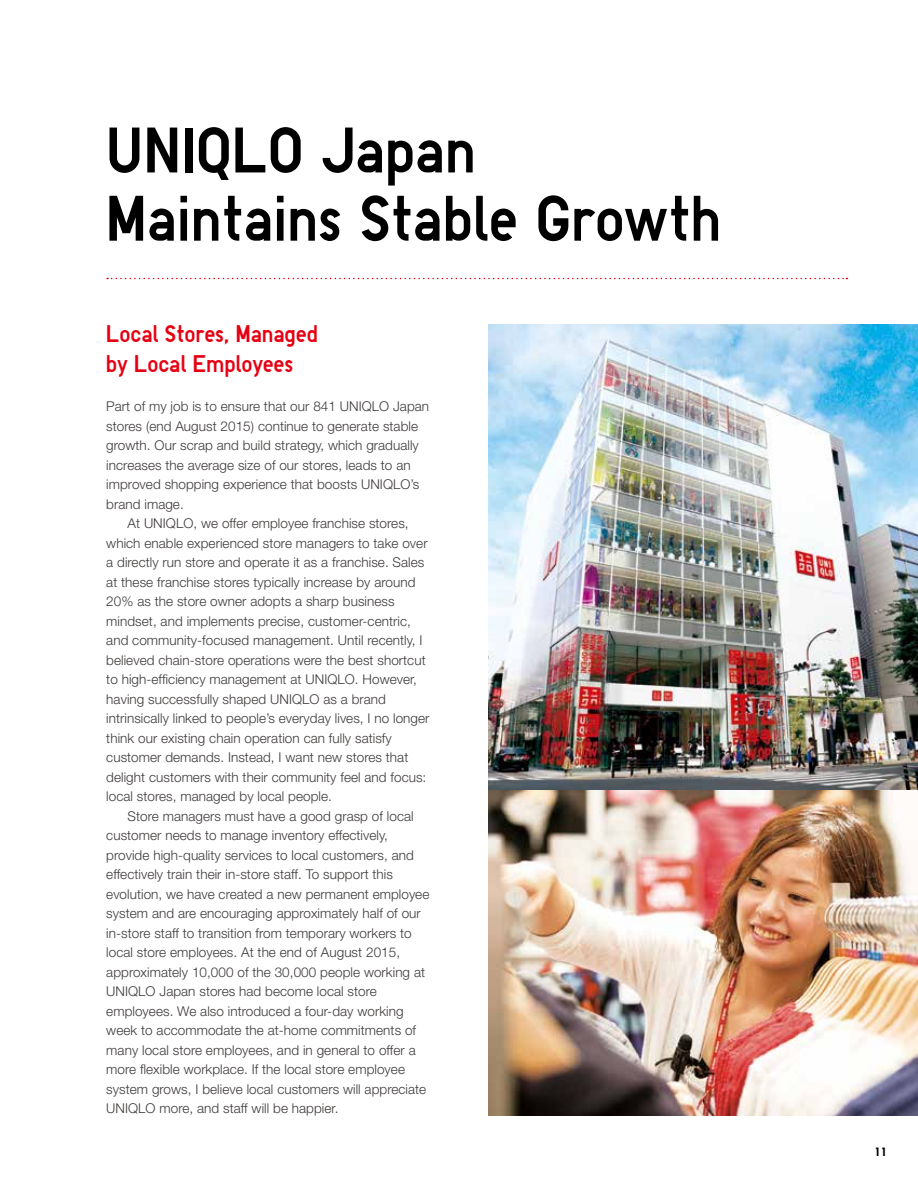
<style>
.page{position:relative;width:918px;height:1188px;background:#fff}
.page>*{position:absolute;margin:0;border:0;box-sizing:border-box;transform-origin:0 0}
.t1{font:64.5px/68.2px "TT Uniqlo";letter-spacing:.02em;color:#000}
.t2{font:24px/30px "TT Uniqlo";letter-spacing:.02em;color:#e60012}
.t3{font:300 13.5px "Helvetica Neue";letter-spacing:.005em;color:#3e3a39}
.t4{font:700 12px "TT Uniqlo";color:#000}
</style>
<div class="page">
<svg style="left:107px;top:278px;width:740px;height:1px"></svg>
<img style="left:489px;top:324px;width:429px;height:792px">
<h1 class="t1" style="left:106px;top:115px;width:616px">UNIQLO Japan<br>Maintains Stable Growth</h1>
<h2 class="t2" style="left:106px;top:318px;width:213px">Local Stores, Managed by Local Employees</h2>
<p class="t3" style="left:106px;top:398px;width:324px">Part of my job is to ensure that our 841 UNIQLO Japan</p>
<p class="t3" style="left:106px;top:418px;width:313px">stores (end August 2015) continue to generate stable</p>
<p class="t3" style="left:106px;top:437px;width:314px">growth. Our scrap and build strategy, which gradually</p>
<p class="t3" style="left:106px;top:457px;width:306px">increases the average size of our stores, leads to an</p>
<p class="t3" style="left:106px;top:476px;width:315px">improved shopping experience that boosts UNIQLO’s</p>
<p class="t3" style="left:106px;top:496px;width:79px">brand image.</p>
<p class="t3" style="left:128px;top:515px;width:283px">At UNIQLO, we offer employee franchise stores,</p>
<p class="t3" style="left:106px;top:535px;width:323px">which enable experienced store managers to take over</p>
<p class="t3" style="left:106px;top:554px;width:320px">a directly run store and operate it as a franchise. Sales</p>
<p class="t3" style="left:106px;top:574px;width:311px">at these franchise stores typically increase by around</p>
<p class="t3" style="left:106px;top:593px;width:290px">20% as the store owner adopts a sharp business</p>
<p class="t3" style="left:106px;top:613px;width:306px">mindset, and implements precise, customer-centric,</p>
<p class="t3" style="left:106px;top:632px;width:318px">and community-focused management. Until recently, I</p>
<p class="t3" style="left:106px;top:652px;width:321px">believed chain-store operations were the best shortcut</p>
<p class="t3" style="left:106px;top:671px;width:312px">to high-efficiency management at UNIQLO. However,</p>
<p class="t3" style="left:106px;top:691px;width:281px">having successfully shaped UNIQLO as a brand</p>
<p class="t3" style="left:106px;top:710px;width:325px">intrinsically linked to people’s everyday lives, I no longer</p>
<p class="t3" style="left:106px;top:730px;width:287px">think our existing chain operation can fully satisfy</p>
<p class="t3" style="left:106px;top:749px;width:304px">customer demands. Instead, I want new stores that</p>
<p class="t3" style="left:106px;top:769px;width:322px">delight customers with their community feel and focus:</p>
<p class="t3" style="left:106px;top:788px;width:227px">local stores, managed by local people.</p>
<p class="t3" style="left:128px;top:808px;width:288px">Store managers must have a good grasp of local</p>
<p class="t3" style="left:106px;top:827px;width:283px">customer needs to manage inventory effectively,</p>
<p class="t3" style="left:106px;top:847px;width:309px">provide high-quality services to local customers, and</p>
<p class="t3" style="left:106px;top:866px;width:288px">effectively train their in-store staff. To support this</p>
<p class="t3" style="left:106px;top:886px;width:325px">evolution, we have created a new permanent employee</p>
<p class="t3" style="left:106px;top:905px;width:316px">system and are encouraging approximately half of our</p>
<p class="t3" style="left:106px;top:925px;width:307px">in-store staff to transition from temporary workers to</p>
<p class="t3" style="left:106px;top:944px;width:295px">local store employees. At the end of August 2015,</p>
<p class="t3" style="left:106px;top:964px;width:320px">approximately 10,000 of the 30,000 people working at</p>
<p class="t3" style="left:106px;top:983px;width:272px">UNIQLO Japan stores had become local store</p>
<p class="t3" style="left:106px;top:1003px;width:299px">employees. We also introduced a four-day working</p>
<p class="t3" style="left:106px;top:1022px;width:311px">week to accommodate the at-home commitments of</p>
<p class="t3" style="left:106px;top:1042px;width:311px">many local store employees, and in general to offer a</p>
<p class="t3" style="left:106px;top:1061px;width:300px">more flexible workplace. If the local store employee</p>
<p class="t3" style="left:106px;top:1080px;width:321px">system grows, I believe local customers will appreciate</p>
<p class="t3" style="left:106px;top:1100px;width:234px">UNIQLO more, and staff will be happier.</p>
<p class="t4" style="left:875px;top:1145px;width:14px">11</p>
</div>
